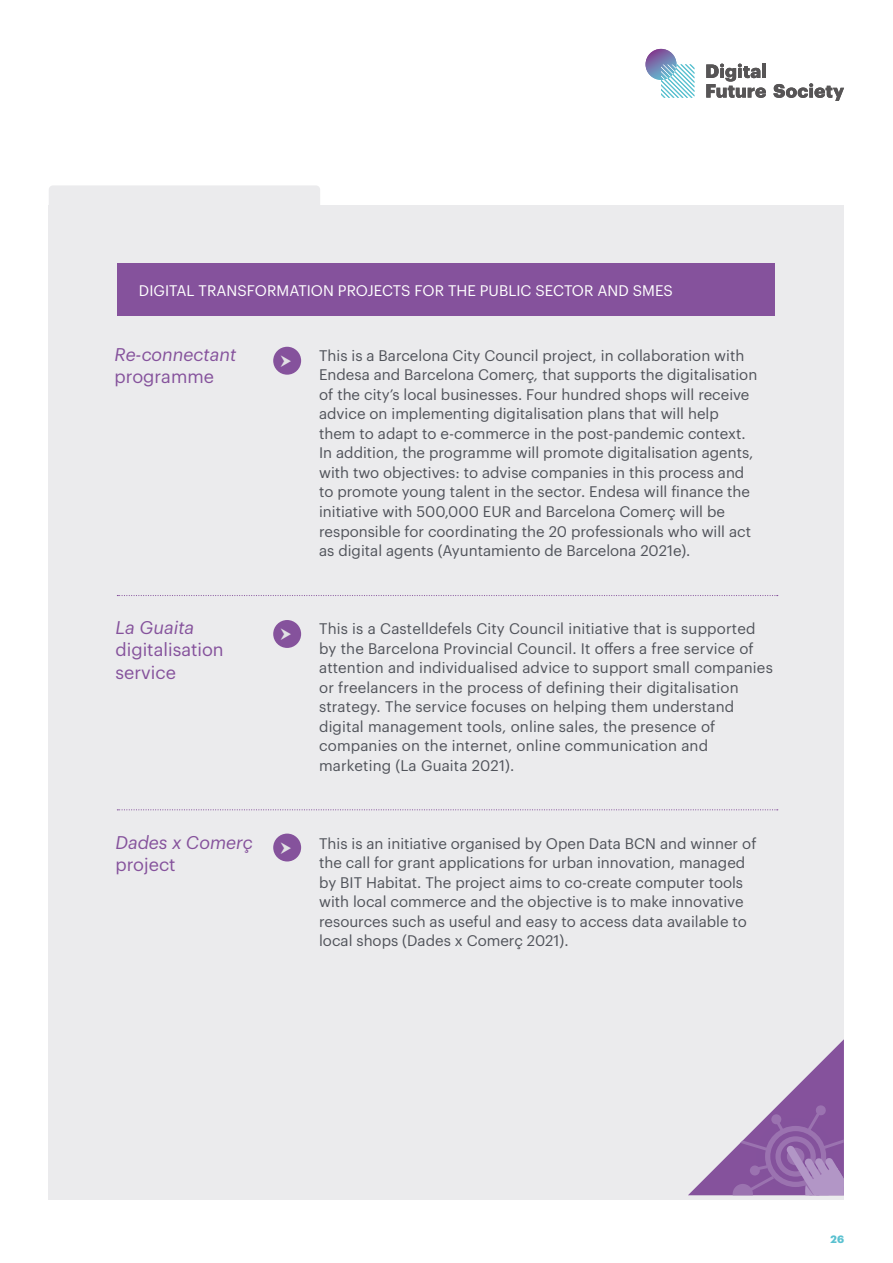
<style>
.page{position:relative;width:893px;height:1263px;background:#fff}
.page>*{position:absolute;margin:0;border:0;box-sizing:border-box;transform-origin:0 0}
.intro_abordaje{font:italic 18px/22.5px "Graphik";color:#85529c}
.intro_abordaje-2{font:18px/22.5px "Graphik";color:#85529c}
.List_Paragraph{font:15px/19.5px "Graphik";color:#50535a}
.t1{font:15px "Graphik";color:#fff}
.t2{font:700 10.5px "Graphik";color:#5ac1d0}
.s1{font-style:normal}
.s2{font-style:italic}
</style>
<div class="page">
<svg style="left:706px;top:64px;width:60px;height:34px"></svg>
<svg style="left:773px;top:83px;width:71px;height:18px"></svg>
<svg style="left:645px;top:49px;width:49px;height:49px"></svg>
<div style="left:49px;top:205px;width:795px;height:994px;background:#ebebed"></div>
<div style="left:49px;top:185px;width:271px;height:87px;background:#ebebed;border-radius:4px"></div>
<div style="left:118px;top:263px;width:657px;height:53px;background:#85529c"></div>
<div style="left:273px;top:347px;width:28px;height:28px;background:#85529c;border-radius:50%"></div>
<div style="left:273px;top:620px;width:28px;height:28px;background:#85529c;border-radius:50%"></div>
<div style="left:273px;top:833px;width:28px;height:28px;background:#85529c;border-radius:50%"></div>
<svg style="left:117px;top:595px;width:661px;height:1px"></svg>
<svg style="left:117px;top:809px;width:661px;height:1px"></svg>
<svg style="left:688px;top:1039px;width:156px;height:156px"></svg>
<p class="t1" style="left:139px;top:279px;width:536px">DIGITAL TRANSFORMATION PROJECTS FOR THE PUBLIC SECTOR AND SMES</p>
<p class="intro_abordaje" style="left:115px;top:342px;width:123px">Re-connectant <span class="s1">programme</span></p>
<p class="List_Paragraph" style="left:319px;top:344px;width:440px">This is a Barcelona City Council project, in collaboration with Endesa and Barcelona Comerç<span class="s2">,</span> that supports the digitalisation of the city’s local businesses. Four hundred shops will receive advice on implementing digitalisation plans that will help them to adapt to e-commerce in the post-pandemic context.<br>In addition, the programme will promote digitalisation agents, with two objectives: to advise companies in this process and to promote young talent in the sector. Endesa will finance the initiative with 500,000 EUR and Barcelona Comerç will be responsible for coordinating the 20 professionals who will act as digital agents (Ayuntamiento de Barcelona 2021e).</p>
<p class="intro_abordaje-2" style="left:116px;top:615px;width:110px"><span class="s2">La Guaita </span>digitalisation service</p>
<p class="List_Paragraph" style="left:319px;top:617px;width:455px">This is a Castelldefels City Council initiative that is supported by the Barcelona Provincial Council. It offers a free service of attention and individualised advice to support small companies or freelancers in the process of defining their digitalisation strategy. The service focuses on helping them understand digital management tools, online sales, the presence of companies on the internet, online communication and marketing (La Guaita 2021).</p>
<p class="intro_abordaje" style="left:116px;top:829px;width:139px">Dades x Comerç <span class="s1">project</span></p>
<p class="List_Paragraph" style="left:319px;top:832px;width:439px">This is an initiative organised by Open Data BCN and winner of the call for grant applications for urban innovation, managed by BIT Habitat. The project aims to co-create computer tools with local commerce and the objective is to make innovative resources such as useful and easy to access data available to local shops (Dades x Comerç 2021).</p>
<p class="t2" style="left:831px;top:1231px;width:15px">26</p>
</div>
